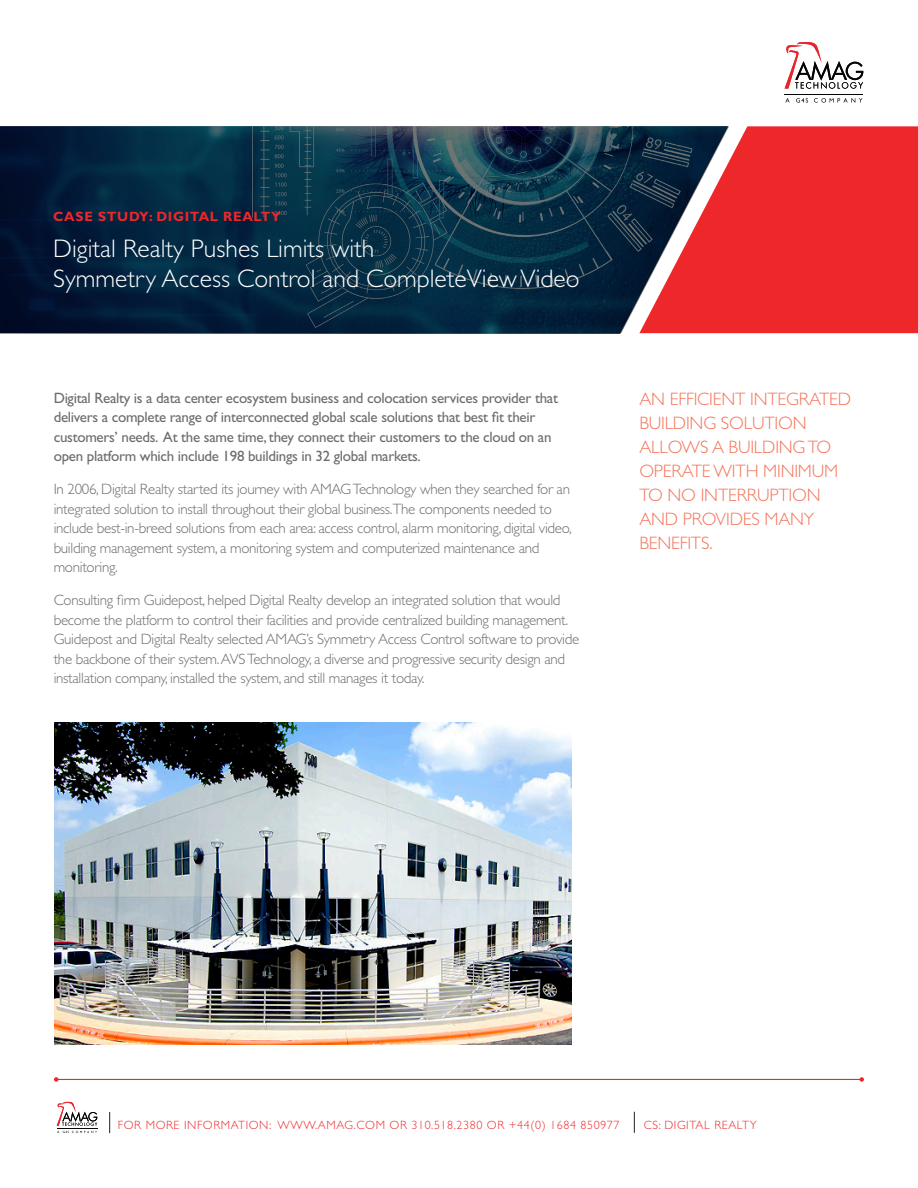
<style>
.page{position:relative;width:918px;height:1188px;background:#fff}
.page>*{position:absolute;margin:0;border:0;box-sizing:border-box;transform-origin:0 0}
.t1{font:300 25.5px/30px "Gill Sans";color:#fff}
.t2{font:300 18px/24px "Gill Sans";letter-spacing:-.01em;color:#f3745a}
.t3{font:300 15px/19.5px "Gill Sans";letter-spacing:-.02em;color:#6c6d70}
.t4{font:15px/19.5px "Gill Sans";letter-spacing:-.02em;color:#6c6d70}
.t5{font:700 13.5px "Gill Sans";letter-spacing:.05em;color:#ee272b}
.t6{font:300 12px "Gill Sans";letter-spacing:.05em;color:#ee292c}
.t7{font:300 12px "Gill Sans";letter-spacing:.05em;color:#ee272b}
.s1{color:#ee292c}
</style>
<div class="page">
<svg style="left:0;top:126px;width:729px;height:208px;background:#0a2c44"></svg>
<svg style="left:639px;top:126px;width:279px;height:207px;background:#d0343a"></svg>
<svg style="left:785px;top:42px;width:78px;height:47px"></svg>
<hr style="left:785px;top:94px;width:78px;height:1px;background:#050504">
<svg style="left:785px;top:98px;width:5px;height:5px"></svg>
<svg style="left:796px;top:98px;width:12px;height:5px"></svg>
<svg style="left:814px;top:98px;width:49px;height:5px"></svg>
<svg style="left:109px;top:1112px;width:1px;height:21px"></svg>
<svg style="left:57px;top:1102px;width:40px;height:31px"></svg>
<hr style="left:56px;top:1079px;width:806px;height:1px;background:#ee272b">
<svg style="left:54px;top:1077px;width:4px;height:5px"></svg>
<svg style="left:860px;top:1077px;width:4px;height:5px"></svg>
<svg style="left:634px;top:1112px;width:1px;height:21px"></svg>
<img style="left:54px;top:723px;width:517px;height:322px">
<p class="t5" style="left:53px;top:208px;width:229px">CASE STUDY: DIGITAL REALTY</p>
<p class="t1" style="left:53px;top:234px;width:528px">Digital Realty Pushes Limits with<br>Symmetry Access Control and CompleteView Video</p>
<p class="t4" style="left:54px;top:388px;width:506px">Digital Realty is a data center ecosystem business and colocation services provider that delivers a complete range of interconnected global scale solutions that best fit their customers’ needs. At the same time, they connect their customers to the cloud on an open platform which include 198 buildings in 32 global markets.</p>
<p class="t3" style="left:54px;top:480px;width:520px">In 2006, Digital Realty started its journey with AMAG Technology when they searched for an integrated solution to install throughout their global business.The components needed to include best-in-breed solutions from each area: access control, alarm monitoring, digital video, building management system, a monitoring system and computerized maintenance and monitoring.</p>
<p class="t3" style="left:54px;top:591px;width:527px">Consulting firm Guidepost, helped Digital Realty develop an integrated solution that would become the platform to control their facilities and provide centralized building management.<br>Guidepost and Digital Realty selected AMAG’s Symmetry Access Control software to provide the backbone of their system. AVS Technology, a diverse and progressive security design and installation company, installed the system, and still manages it today.</p>
<p class="t2" style="left:639px;top:387px;width:213px">AN EFFICIENT INTEGRATED<br>BUILDING SOLUTION<br>ALLOWS A BUILDING TO<br>OPERATE WITH MINIMUM<br>TO NO INTERRUPTION<br>AND PROVIDES MANY<br>BENEFITS.</p>
<p class="t6" style="left:118px;top:1118px;width:503px">FOR MORE INFORMATION: WWW.AMAG.COM OR 310.518.2380 OR +44(0) 1684 850977</p>
<p class="t7" style="left:644px;top:1118px;width:114px"><span class="s1">CS:</span> DIGITAL REALTY</p>
</div>
